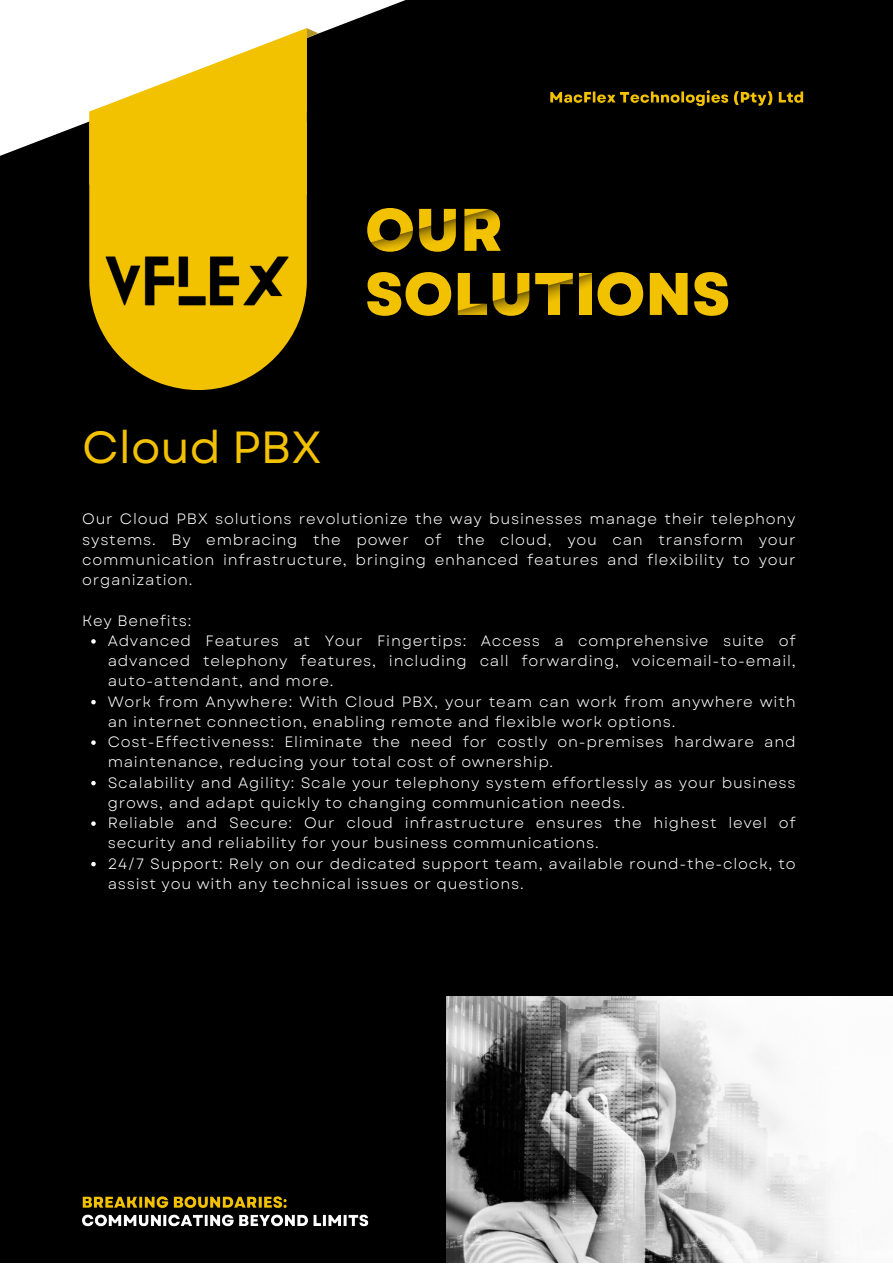
<style>
.page{position:relative;width:893px;height:1264px;background:#fff}
.page>*{position:absolute;margin:0;border:0;box-sizing:border-box;transform-origin:0 0}
.t1{font:800 60px "Garet";color:#f2c100}
.t2{font:45px "Garet";color:#f2c100}
.t3{font:15px/20.2px "Garet";letter-spacing:.05em;color:#fff}
</style>
<div class="page">
<div style="left:0;top:0;width:892px;height:1262px;background:#000"></div>
<svg style="left:0;top:0;width:405px;height:156px;fill:#fff"></svg>
<svg style="left:89px;top:195px;width:218px;height:128px;background:#dcaf00"></svg>
<svg style="left:89px;top:28px;width:229px;height:167px;background:#e9c63d"></svg>
<img style="left:98px;top:200px;width:200px;height:190px">
<img style="left:446px;top:996px;width:446px;height:266px">
<svg style="left:91px;top:639px;width:5px;height:4px"></svg>
<svg style="left:91px;top:700px;width:5px;height:4px"></svg>
<svg style="left:91px;top:740px;width:5px;height:5px"></svg>
<svg style="left:91px;top:781px;width:5px;height:4px"></svg>
<svg style="left:91px;top:821px;width:5px;height:4px"></svg>
<svg style="left:91px;top:861px;width:5px;height:5px"></svg>
<img style="left:550px;top:90px;width:254px;height:17px">
<img style="left:82px;top:1196px;width:287px;height:31px">
<p class="t2" style="left:82px;top:414px;width:241px">Cloud PBX</p>
<p class="t1" style="left:365px;top:187px;width:139px">OUR</p>
<p class="t1" style="left:365px;top:251px;width:366px">SOLUTIONS</p>
<p class="t3" style="left:82px;top:509px;width:714px;text-align:justify">Our Cloud PBX solutions revolutionize the way businesses manage their telephony systems. By embracing the power of the cloud, you can transform your communication infrastructure, bringing enhanced features and flexibility to your organization.</p>
<p class="t3" style="left:82px;top:610px;width:111px">Key Benefits:</p>
<p class="t3" style="left:108px;top:630px;width:689px;text-align:justify">Advanced Features at Your Fingertips: Access a comprehensive suite of advanced telephony features, including call forwarding, voicemail-to-email, auto-attendant, and more.</p>
<p class="t3" style="left:108px;top:691px;width:689px">Work from Anywhere: With Cloud PBX, your team can work from anywhere with an internet connection, enabling remote and flexible work options.</p>
<p class="t3" style="left:108px;top:731px;width:689px">Cost-Effectiveness: Eliminate the need for costly on-premises hardware and maintenance, reducing your total cost of ownership.</p>
<p class="t3" style="left:108px;top:772px;width:689px">Scalability and Agility: Scale your telephony system effortlessly as your business grows, and adapt quickly to changing communication needs.</p>
<p class="t3" style="left:108px;top:812px;width:689px">Reliable and Secure: Our cloud infrastructure ensures the highest level of security and reliability for your business communications.</p>
<p class="t3" style="left:108px;top:853px;width:689px">24/7 Support: Rely on our dedicated support team, available round-the-clock, to assist you with any technical issues or questions.</p>
</div>
